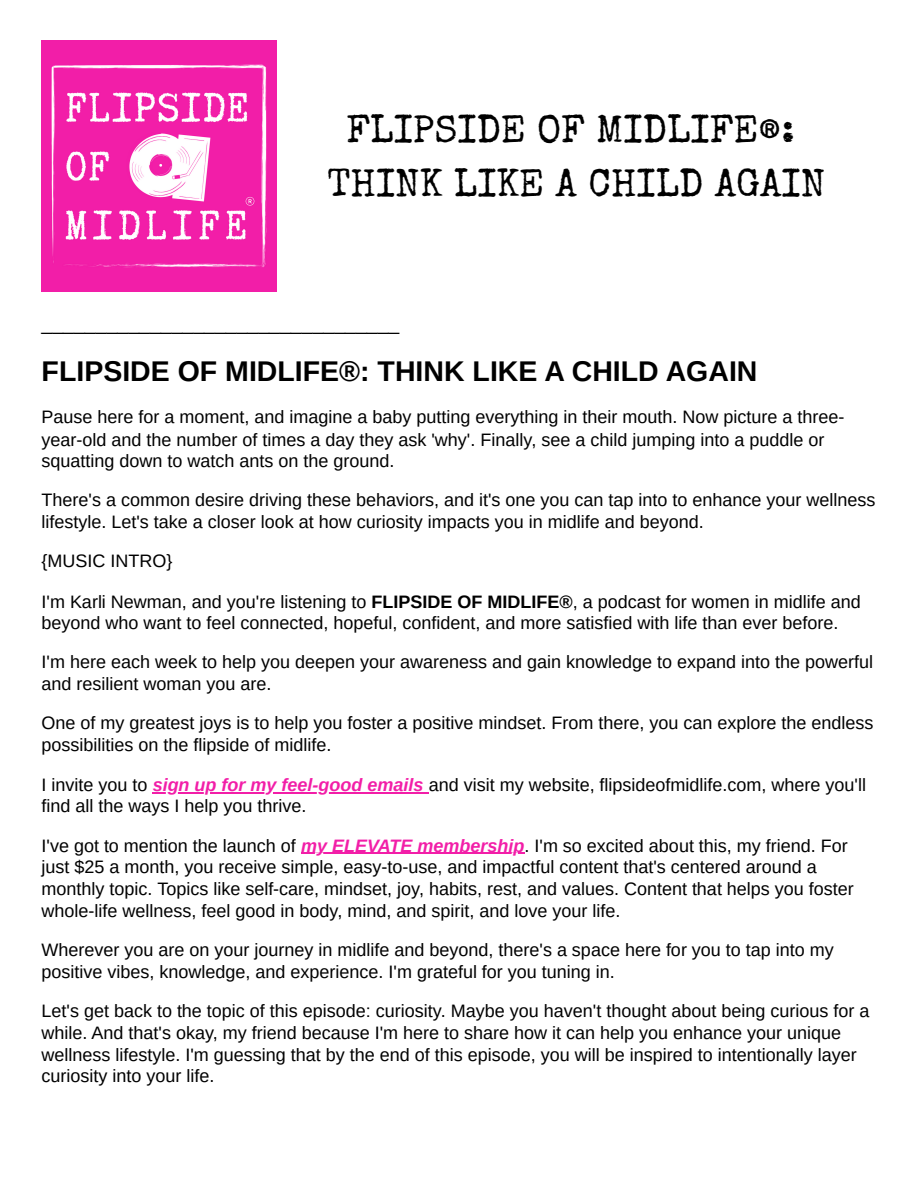
<style>
.page{position:relative;width:918px;height:1186px;background:#fff}
.page>*{position:absolute;margin:0;border:0;box-sizing:border-box;transform-origin:0 0}
.t1{font:39px "Special Elite";color:#000}
.t2{font:700 28.5px "Arimo";color:#000}
.t3{font:19.5px "Arimo";color:#000}
.t4{font:18px/21.8px "Arimo";color:#000}
.s1{font-weight:700}
.s2{font-weight:700;font-style:italic;color:#f21ea8}
</style>
<div class="page">
<hr style="left:153px;top:792px;width:276px;height:1px;background:#f21ea8">
<hr style="left:301px;top:853px;width:224px;height:1px;background:#f21ea8">
<img style="left:42px;top:41px;width:235px;height:250px">
<p class="t1" style="left:347px;top:115px;width:450px">FLIPSIDE OF MIDLIFE®️ :</p>
<p class="t1" style="left:327px;top:169px;width:499px">THINK LIKE A CHILD AGAIN</p>
<h3 class="t3" style="left:42px;top:312px;width:359px">_________________________________</h3>
<h1 class="t2" style="left:42px;top:356px;width:717px">FLIPSIDE OF MIDLIFE®️: THINK LIKE A CHILD AGAIN</h1>
<p class="t4" style="left:42px;top:406px;width:804px">Pause here for a moment, and imagine a baby putting everything in their mouth. Now picture a three&shy;year-old and the number of times a day they ask 'why'. Finally, see a child jumping into a puddle or squatting down to watch ants on the ground.</p>
<p class="t4" style="left:42px;top:489px;width:835px;line-height:21.3px">There's a common desire driving these behaviors, and it's one you can tap into to enhance your wellness lifestyle. Let's take a closer look at how curiosity impacts you in midlife and beyond.</p>
<p class="t4" style="left:42px;top:550px;width:132px">{MUSIC INTRO}</p>
<p class="t4" style="left:42px;top:591px;width:821px;line-height:21.3px">I'm Karli Newman, and you're listening to <span class="s1">FLIPSIDE OF MIDLIFE®️</span>, a podcast for women in midlife and beyond who want to feel connected, hopeful, confident, and more satisfied with life than ever before.</p>
<p class="t4" style="left:42px;top:651px;width:833px;line-height:21.3px">I'm here each week to help you deepen your awareness and gain knowledge to expand into the powerful and resilient woman you are.</p>
<p class="t4" style="left:42px;top:712px;width:833px;line-height:21.3px">One of my greatest joys is to help you foster a positive mindset. From there, you can explore the endless possibilities on the flipside of midlife.</p>
<p class="t4" style="left:42px;top:774px;width:826px">I invite you to <span class="s2">sign up for my feel-good emails</span> and visit my website, flipsideofmidlife.com, where you'll find all the ways I help you thrive.</p>
<p class="t4" style="left:42px;top:835px;width:814px">I've got to mention the launch of <span class="s2">my ELEVATE membership</span>. I'm so excited about this, my friend. For just $25 a month, you receive simple, easy-to-use, and impactful content that's centered around a monthly topic. Topics like self-care, mindset, joy, habits, rest, and values. Content that helps you foster whole-life wellness, feel good in body, mind, and spirit, and love your life.</p>
<p class="t4" style="left:42px;top:939px;width:794px;line-height:21.3px">Wherever you are on your journey in midlife and beyond, there's a space here for you to tap into my positive vibes, knowledge, and experience. I'm grateful for you tuning in.</p>
<p class="t4" style="left:42px;top:1000px;width:829px">Let's get back to the topic of this episode: curiosity. Maybe you haven't thought about being curious for a while. And that's okay, my friend because I'm here to share how it can help you enhance your unique wellness lifestyle. I'm guessing that by the end of this episode, you will be inspired to intentionally layer curiosity into your life.</p>
</div>
